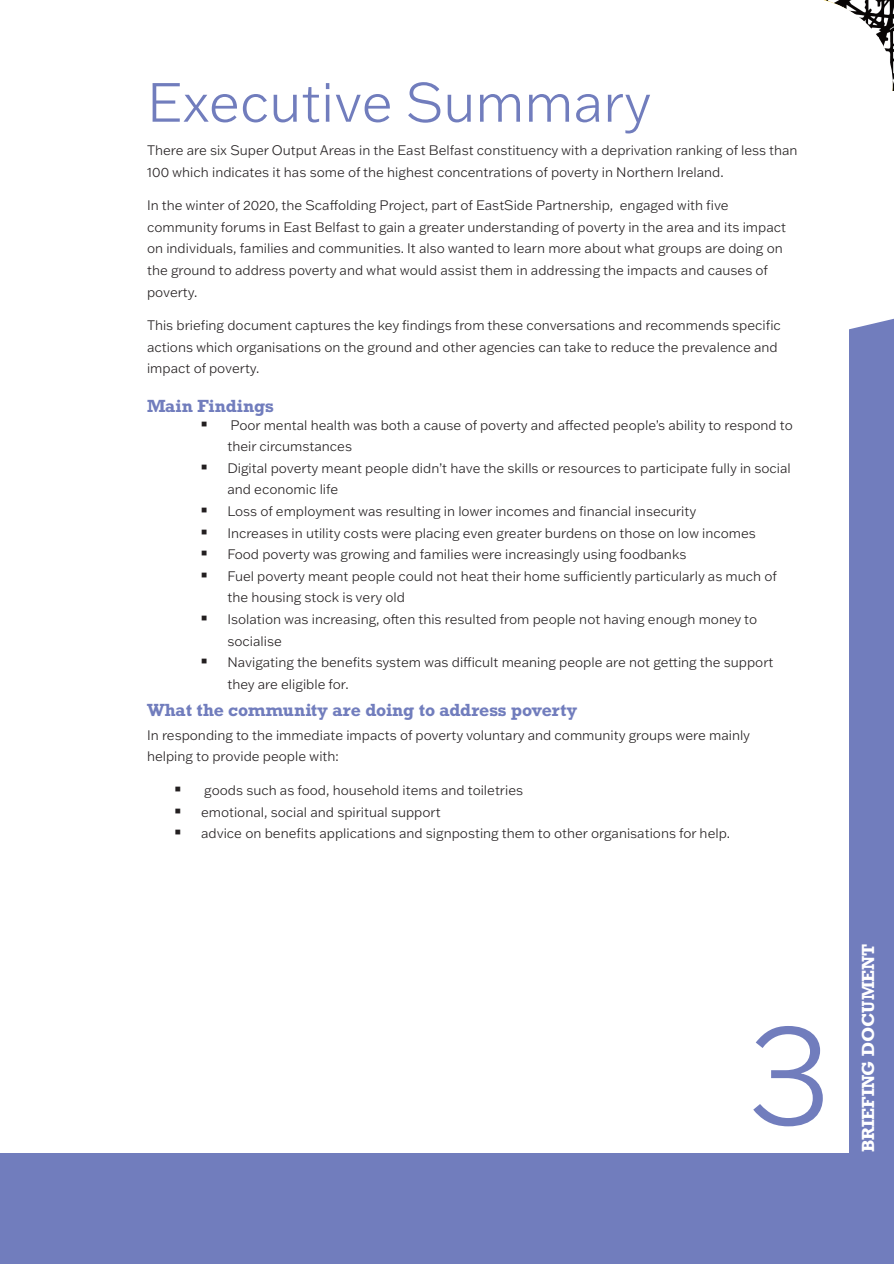
<style>
.page{position:relative;width:894px;height:1264px;background:#fff}
.page>*{position:absolute;margin:0;border:0;box-sizing:border-box;transform-origin:0 0}
.t1{font:300 144px "Franklin Gothic ATF";color:#717dbd}
.t2{font:300 54px "Franklin Gothic ATF";color:#717dbd}
.t3{font:700 16.5px "Rockwell";color:#717dbd}
.t4{font:700 16.5px "Rockwell";color:#fff}
.t5{font:300 13.5px/21.6px "Franklin Gothic ATF";color:#231f20}
</style>
<div class="page">
<div style="left:0;top:318px;width:894px;height:946px;background:#717dbd"></div>
<div style="left:0;top:213px;width:849px;height:939px;background:#fff"></div>
<svg style="left:824px;top:0;width:69px;height:91px"></svg>
<h2 class="t2" style="left:147px;top:83px;width:506px">Executive Summary</h2>
<p class="t5" style="left:147px;top:141px;width:652px">There are six Super Output Areas in the East Belfast constituency with a deprivation ranking of less than<br>100 which indicates it has some of the highest concentrations of poverty in Northern Ireland.</p>
<p class="t5" style="left:147px;top:196px;width:640px">In the winter of 2020, the Scaffolding Project, part of EastSide Partnership, engaged with five community forums in East Belfast to gain a greater understanding of poverty in the area and its impact on individuals, families and communities. It also wanted to learn more about what groups are doing on the ground to address poverty and what would assist them in addressing the impacts and causes of poverty.</p>
<p class="t5" style="left:147px;top:316px;width:635px">This briefing document captures the key findings from these conversations and recommends specific actions which organisations on the ground and other agencies can take to reduce the prevalence and impact of poverty.</p>
<p class="t3" style="left:147px;top:400px;width:128px">Main Findings</p>
<p class="t5" style="left:227px;top:415px;width:567px;text-indent:-27px">▪ Poor mental health was both a cause of poverty and affected people’s ability to respond to their circumstances</p>
<p class="t5" style="left:227px;top:458px;width:565px;text-indent:-27px">▪ Digital poverty meant people didn’t have the skills or resources to participate fully in social and economic life</p>
<p class="t5" style="left:200px;top:502px;width:497px">▪ Loss of employment was resulting in lower incomes and financial insecurity</p>
<p class="t5" style="left:200px;top:523px;width:557px">▪ Increases in utility costs were placing even greater burdens on those on low incomes</p>
<p class="t5" style="left:200px;top:545px;width:487px">▪ Food poverty was growing and families were increasingly using foodbanks</p>
<p class="t5" style="left:227px;top:566px;width:551px;text-indent:-27px">▪ Fuel poverty meant people could not heat their home sufficiently particularly as much of the housing stock is very old</p>
<p class="t5" style="left:227px;top:610px;width:531px;text-indent:-27px">▪ Isolation was increasing, often this resulted from people not having enough money to socialise</p>
<p class="t5" style="left:227px;top:653px;width:547px;text-indent:-27px">▪ Navigating the benefits system was difficult meaning people are not getting the support they are eligible for.</p>
<p class="t3" style="left:147px;top:703px;width:432px">What the community are doing to address poverty</p>
<p class="t5" style="left:147px;top:725px;width:605px">In responding to the immediate impacts of poverty voluntary and community groups were mainly helping to provide people with:</p>
<p class="t5" style="left:174px;top:781px;width:351px">▪ goods such as food, household items and toiletries</p>
<p class="t5" style="left:174px;top:802px;width:268px">▪ emotional, social and spiritual support</p>
<p class="t5" style="left:174px;top:824px;width:557px">▪ advice on benefits applications and signposting them to other organisations for help.</p>
<h1 class="t1" style="left:747px;top:1021px;width:85px">3</h1>
<p class="t4" style="left:862px;top:1152px;width:210px;rotate:-90deg">BRIEFING DOCUMENT</p>
</div>
